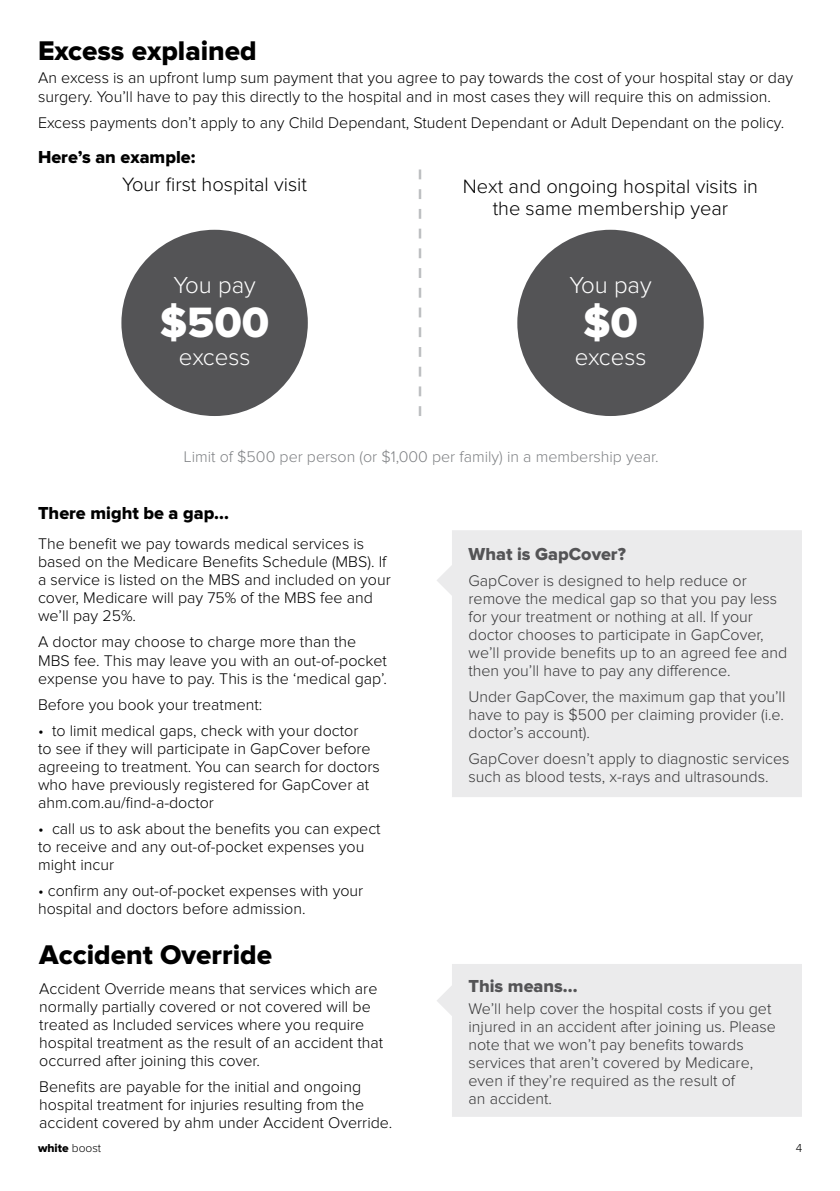
<style>
.page{position:relative;width:840px;height:1191px;background:#fff}
.page>*{position:absolute;margin:0;border:0;box-sizing:border-box;transform-origin:0 0}
.t1{font:44px "Proxima Nova Extrabld";color:#fff}
.t2{font:28px "Proxima Nova Extrabld";color:#000}
.t3{font:300 24px "Proxima Nova";color:#fff}
.t4{font:300 20px/22px "Proxima Nova";color:#000;text-align:center}
.t5{font:18px "Proxima Nova Extrabld";color:#000}
.t6{font:18px "Proxima Nova Extrabld";color:#545456}
.t7{font:300 16px/18px "Proxima Nova";color:#000}
.t8{font:300 16px/18px "Proxima Nova";color:#383839}
.t9{font:300 16px "Proxima Nova";color:#808285}
.t10{font:12px "Proxima Nova Extrabld";color:#000}
.t11{font:300 12px "Proxima Nova";color:#000}
.s1{font-family:"Proxima Nova";font-weight:300}
</style>
<div class="page">
<div style="left:121px;top:230px;width:186px;height:186px;background:#545456;border-radius:50%"></div>
<div style="left:517px;top:230px;width:186px;height:186px;background:#545456;border-radius:50%"></div>
<svg style="left:418px;top:169px;width:3px;height:247px"></svg>
<div style="left:437px;top:964px;width:364px;height:152px;background:#ebebec"></div>
<div style="left:437px;top:530px;width:364px;height:267px;background:#ebebec"></div>
<h2 class="t2" style="left:38px;top:38px;width:220px">Excess explained</h2>
<p class="t7" style="left:38px;top:70px;width:756px">An excess is an upfront lump sum payment that you agree to pay towards the cost of your hospital stay or day surgery. You’ll have to pay this directly to the hospital and in most cases they will require this on admission.</p>
<p class="t7" style="left:38px;top:114px;width:747px">Excess payments don’t apply to any Child Dependant, Student Dependant or Adult Dependant on the policy.</p>
<p class="t5" style="left:38px;top:148px;width:159px">Here’s an example:</p>
<p class="t4" style="left:122px;top:174px;width:186px">Your first hospital visit</p>
<h3 class="t3" style="left:173px;top:274px;width:84px">You pay</h3>
<h1 class="t1" style="left:160px;top:302px;width:111px">$500</h1>
<h3 class="t3" style="left:179px;top:346px;width:73px">excess</h3>
<p class="t4" style="left:462px;top:176px;width:296px">Next and ongoing hospital visits in the same membership year</p>
<h3 class="t3" style="left:569px;top:274px;width:84px">You pay</h3>
<h1 class="t1" style="left:582px;top:302px;width:56px">$0</h1>
<h3 class="t3" style="left:574px;top:346px;width:73px">excess</h3>
<p class="t9" style="left:184px;top:450px;width:476px">Limit of $500 per person (or $1,000 per family) in a membership year.</p>
<p class="t5" style="left:38px;top:505px;width:192px">There might be a gap...</p>
<p class="t7" style="left:38px;top:536px;width:354px">The benefit we pay towards medical services is based on the Medicare Benefits Schedule (MBS). If a service is listed on the MBS and included on your cover, Medicare will pay 75% of the MBS fee and we’ll pay 25%.</p>
<p class="t7" style="left:38px;top:634px;width:350px">A doctor may choose to charge more than the<br>MBS fee. This may leave you with an out-of-pocket expense you have to pay. This is the ‘medical gap’.</p>
<p class="t7" style="left:38px;top:696px;width:225px">Before you book your treatment:</p>
<p class="t7" style="left:38px;top:722px;width:343px">• to limit medical gaps, check with your doctor<br>to see if they will participate in GapCover before agreeing to treatment. You can search for doctors who have previously registered for GapCover at ahm.com.au/find-a-doctor</p>
<p class="t7" style="left:38px;top:820px;width:344px">• call us to ask about the benefits you can expect to receive and any out-of-pocket expenses you might incur</p>
<p class="t7" style="left:38px;top:882px;width:326px">• confirm any out-of-pocket expenses with your hospital and doctors before admission.</p>
<h2 class="t2" style="left:39px;top:942px;width:234px">Accident Override</h2>
<p class="t7" style="left:39px;top:980px;width:345px">Accident Override means that services which are normally partially covered or not covered will be treated as Included services where you require hospital treatment as the result of an accident that occurred after joining this cover.</p>
<p class="t7" style="left:39px;top:1078px;width:354px">Benefits are payable for the initial and ongoing hospital treatment for injuries resulting from the accident covered by ahm under Accident Override.</p>
<p class="t6" style="left:468px;top:546px;width:159px">What is GapCover?</p>
<p class="t8" style="left:468px;top:572px;width:320px">GapCover is designed to help reduce or remove the medical gap so that you pay less for your treatment or nothing at all. If your doctor chooses to participate in GapCover, we’ll provide benefits up to an agreed fee and then you’ll have to pay any difference.</p>
<p class="t8" style="left:468px;top:688px;width:318px;text-align:justify">Under GapCover, the maximum gap that you’ll have to pay is $500 per claiming provider (i.e. doctor’s account).</p>
<p class="t8" style="left:468px;top:750px;width:322px">GapCover doesn’t apply to diagnostic services such as blood tests, x-rays and ultrasounds.</p>
<p class="t6" style="left:468px;top:977px;width:110px">This means...</p>
<p class="t8" style="left:468px;top:1000px;width:309px">We’ll help cover the hospital costs if you get injured in an accident after joining us. Please note that we won’t pay benefits towards services that aren’t covered by Medicare, even if they’re required as the result of<br>an accident.</p>
<p class="t10" style="left:38px;top:1142px;width:65px">white <span class="s1">boost</span></p>
<p class="t11" style="left:795px;top:1142px;width:8px">4</p>
</div>
